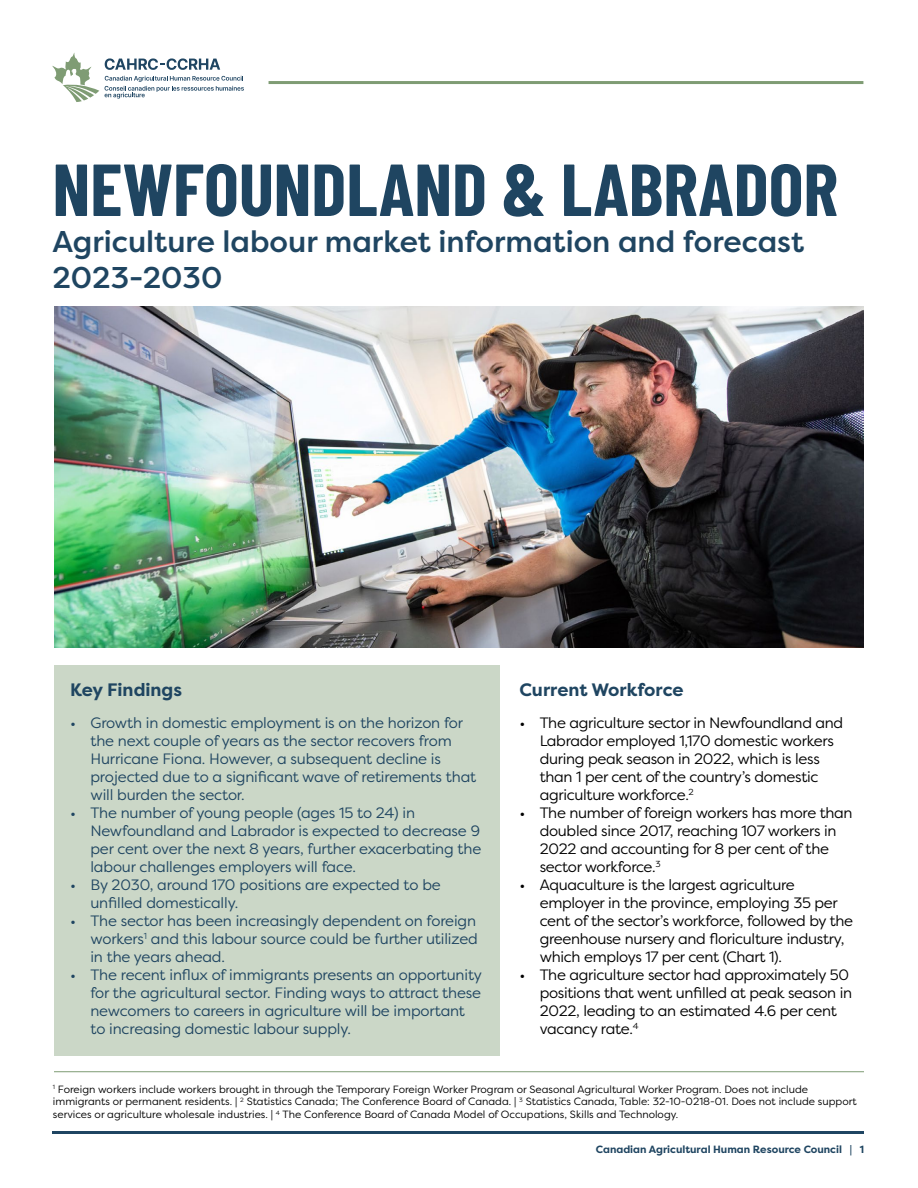
<style>
.page{position:relative;width:918px;height:1188px;background:#fff}
.page>*{position:absolute;margin:0;border:0;box-sizing:border-box;transform-origin:0 0}
.t1{font:700 73.5px "Barlow Condensed";color:#1f4561}
.t2{font:500 30px/36px "Filson Pro";color:#1f4561}
.t3{font:700 18px "Filson Pro";color:#1f4561}
.t4{font:15px/18px "Filson Pro";letter-spacing:-.01em;color:#1f4561}
.t5{font:15px/18px "Filson Pro";letter-spacing:-.02em;color:#000}
.t6{font:10.5px/12.6px "Filson Pro";color:#000}
.t7{font:700 10.5px "Filson Pro";color:#1f4561}
</style>
<div class="page">
<svg style="left:105px;top:76px;width:139px;height:23px"></svg>
<svg style="left:105px;top:58px;width:115px;height:12px"></svg>
<svg style="left:52px;top:53px;width:47px;height:49px"></svg>
<hr style="left:269px;top:81px;width:594px;height:3px;background:#7f9c74">
<hr style="left:52px;top:1131px;width:811px;height:3px;background:#1f4562">
<div style="left:54px;top:665px;width:446px;height:391px;background:#cbd7c7"></div>
<img style="left:54px;top:307px;width:810px;height:341px">
<hr style="left:54px;top:1071px;width:810px;height:1px;background:#7d9b73">
<h1 class="t1" style="left:52px;top:137px;width:787px">NEWFOUNDLAND &amp; LABRADOR</h1>
<h2 class="t2" style="left:52px;top:223px;width:753px">Agriculture labour market information and forecast<br>2023-2030</h2>
<p class="t3" style="left:70px;top:678px;width:113px">Key Findings</p>
<p class="t4" style="left:90px;top:713px;width:387px;text-indent:-20px">• Growth in domestic employment is on the horizon for the next couple of years as the sector recovers from Hurricane Fiona. However, a subsequent decline is projected due to a significant wave of retirements that will burden the sector.</p>
<p class="t4" style="left:90px;top:803px;width:392px;text-indent:-20px">• The number of young people (ages 15 to 24) in Newfoundland and Labrador is expected to decrease 9 per cent over the next 8 years, further exacerbating the labour challenges employers will face.</p>
<p class="t4" style="left:90px;top:875px;width:352px;text-indent:-20px">• By 2030, around 170 positions are expected to be unfilled domestically.</p>
<p class="t4" style="left:90px;top:911px;width:389px;text-align:justify;text-indent:-20px">• The sector has been increasingly dependent on foreign workers<sup>1</sup> and this labour source could be further utilized in the years ahead.</p>
<p class="t4" style="left:90px;top:965px;width:393px;text-indent:-20px">• The recent influx of immigrants presents an opportunity for the agricultural sector. Finding ways to attract these newcomers to careers in agriculture will be important to increasing domestic labour supply.</p>
<p class="t3" style="left:519px;top:678px;width:166px">Current Workforce</p>
<p class="t5" style="left:540px;top:713px;width:305px;text-indent:-20px">• The agriculture sector in Newfoundland and Labrador employed 1,170 domestic workers during peak season in 2022, which is less than 1 per cent of the country’s domestic agriculture workforce.<sup>2</sup></p>
<p class="t5" style="left:540px;top:803px;width:314px;text-indent:-20px">• The number of foreign workers has more than doubled since 2017, reaching 107 workers in 2022 and accounting for 8 per cent of the sector workforce.<sup>3</sup></p>
<p class="t5" style="left:540px;top:875px;width:315px;text-indent:-20px">• Aquaculture is the largest agriculture employer in the province, employing 35 per cent of the sector’s workforce, followed by the greenhouse nursery and floriculture industry, which employs 17 per cent (Chart 1).</p>
<p class="t5" style="left:540px;top:965px;width:314px;text-indent:-20px">• The agriculture sector had approximately 50 positions that went unfilled at peak season in 2022, leading to an estimated 4.6 per cent vacancy rate.<sup>4</sup></p>
<p class="t6" style="left:53px;top:1083px;width:805px"><sup>1</sup> Foreign workers include workers brought in through the Temporary Foreign Worker Program or Seasonal Agricultural Worker Program. Does not include immigrants or permanent residents. | <sup>2</sup> Statistics Canada; The Conference Board of Canada. | <sup>3</sup> Statistics Canada, Table: 32-10-0218-01. Does not include support services or agriculture wholesale industries. | <sup>4</sup> The Conference Board of Canada Model of Occupations, Skills and Technology.</p>
<p class="t7" style="left:596px;top:1142px;width:270px">Canadian Agricultural Human Resource Council | 1</p>
</div>
